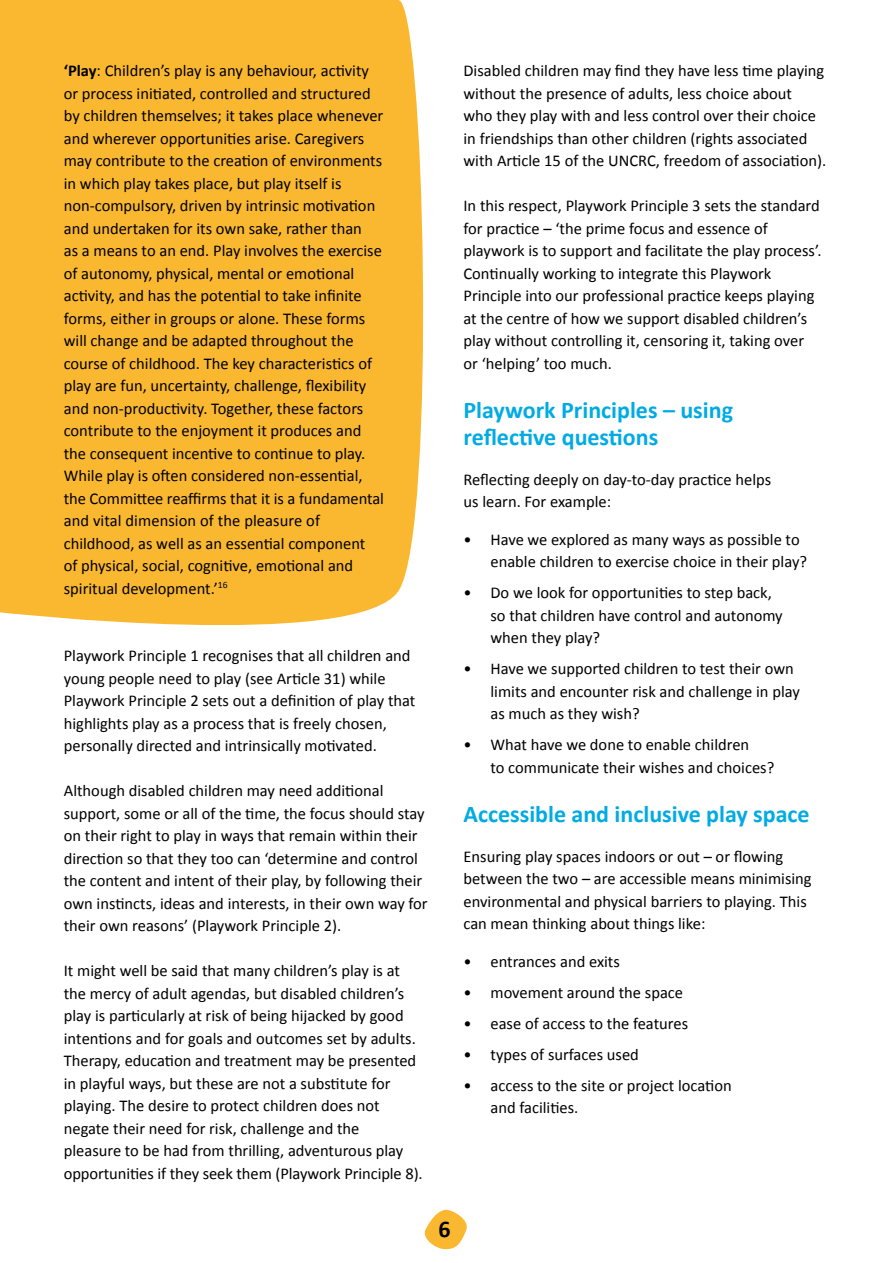
<style>
.page{position:relative;width:893px;height:1263px;background:#fff}
.page>*{position:absolute;margin:0;border:0;box-sizing:border-box;transform-origin:0 0}
.t1{font:700 24px/27px "Calibri";color:#00abe4}
.t2{font:700 24px "Calibri";color:#000}
.t3{font:16.5px/22.5px "Calibri";color:#000}
.s1{font-weight:700}
</style>
<div class="page">
<svg style="left:424px;top:1209px;width:43px;height:40px"></svg>
<div style="left:0;top:0;width:424px;height:625px;background:#fab830"></div>
<p class="t3" style="left:64px;top:59px;width:322px"><span class="s1">‘Play</span>: Children’s play is any behaviour, activity or process initiated, controlled and structured by children themselves; it takes place whenever and wherever opportunities arise. Caregivers may contribute to the creation of environments in which play takes place, but play itself is non-compulsory, driven by intrinsic motivation and undertaken for its own sake, rather than<br>as a means to an end. Play involves the exercise of autonomy, physical, mental or emotional activity, and has the potential to take infinite forms, either in groups or alone. These forms will change and be adapted throughout the course of childhood. The key characteristics of play are fun, uncertainty, challenge, flexibility and non-productivity. Together, these factors contribute to the enjoyment it produces and the consequent incentive to continue to play.<br>While play is often considered non-essential, the Committee reaffirms that it is a fundamental and vital dimension of the pleasure of childhood, as well as an essential component<br>of physical, social, cognitive, emotional and spiritual development.’<sup>16</sup></p>
<p class="t3" style="left:64px;top:644px;width:353px">Playwork Principle 1 recognises that all children and young people need to play (see Article 31) while Playwork Principle 2 sets out a definition of play that highlights play as a process that is freely chosen, personally directed and intrinsically motivated.</p>
<p class="t3" style="left:64px;top:779px;width:365px">Although disabled children may need additional support, some or all of the time, the focus should stay on their right to play in ways that remain within their direction so that they too can ‘determine and control the content and intent of their play, by following their own instincts, ideas and interests, in their own way for their own reasons’ (Playwork Principle 2).</p>
<p class="t3" style="left:64px;top:959px;width:360px">It might well be said that many children’s play is at the mercy of adult agendas, but disabled children’s play is particularly at risk of being hijacked by good intentions and for goals and outcomes set by adults.<br>Therapy, education and treatment may be presented in playful ways, but these are not a substitute for playing. The desire to protect children does not negate their need for risk, challenge and the<br>pleasure to be had from thrilling, adventurous play opportunities if they seek them (Playwork Principle 8).</p>
<p class="t3" style="left:463px;top:59px;width:364px">Disabled children may find they have less time playing without the presence of adults, less choice about<br>who they play with and less control over their choice in friendships than other children (rights associated with Article 15 of the UNCRC, freedom of association).</p>
<p class="t3" style="left:463px;top:194px;width:360px">In this respect, Playwork Principle 3 sets the standard for practice – ‘the prime focus and essence of playwork is to support and facilitate the play process’.<br>Continually working to integrate this Playwork Principle into our professional practice keeps playing at the centre of how we support disabled children’s play without controlling it, censoring it, taking over or ‘helping’ too much.</p>
<h1 class="t1" style="left:463px;top:396px;width:271px">Playwork Principles – using reflective questions</h1>
<p class="t3" style="left:463px;top:467px;width:309px">Reflecting deeply on day-to-day practice helps us learn. For example:</p>
<p class="t3" style="left:490px;top:527px;width:318px;text-indent:-27px">• Have we explored as many ways as possible to enable children to exercise choice in their play?</p>
<p class="t3" style="left:490px;top:581px;width:294px;text-indent:-27px">• Do we look for opportunities to step back, so that children have control and autonomy when they play?</p>
<p class="t3" style="left:490px;top:657px;width:311px;text-indent:-27px">• Have we supported children to test their own limits and encounter risk and challenge in play as much as they wish?</p>
<p class="t3" style="left:490px;top:733px;width:285px;text-indent:-27px">• What have we done to enable children<br>to communicate their wishes and choices?</p>
<h1 class="t1" style="left:463px;top:800px;width:348px">Accessible and inclusive play space</h1>
<p class="t3" style="left:463px;top:845px;width:350px">Ensuring play spaces indoors or out – or flowing between the two – are accessible means minimising environmental and physical barriers to playing. This can mean thinking about things like:</p>
<p class="t3" style="left:463px;top:950px;width:158px">• entrances and exits</p>
<p class="t3" style="left:463px;top:981px;width:221px">• movement around the space</p>
<p class="t3" style="left:463px;top:1012px;width:226px">• ease of access to the features</p>
<p class="t3" style="left:463px;top:1043px;width:177px">• types of surfaces used</p>
<p class="t3" style="left:490px;top:1074px;width:243px;text-indent:-27px">• access to the site or project location and facilities.</p>
<h1 class="t2" style="left:438px;top:1212px;width:14px">6</h1>
</div>
